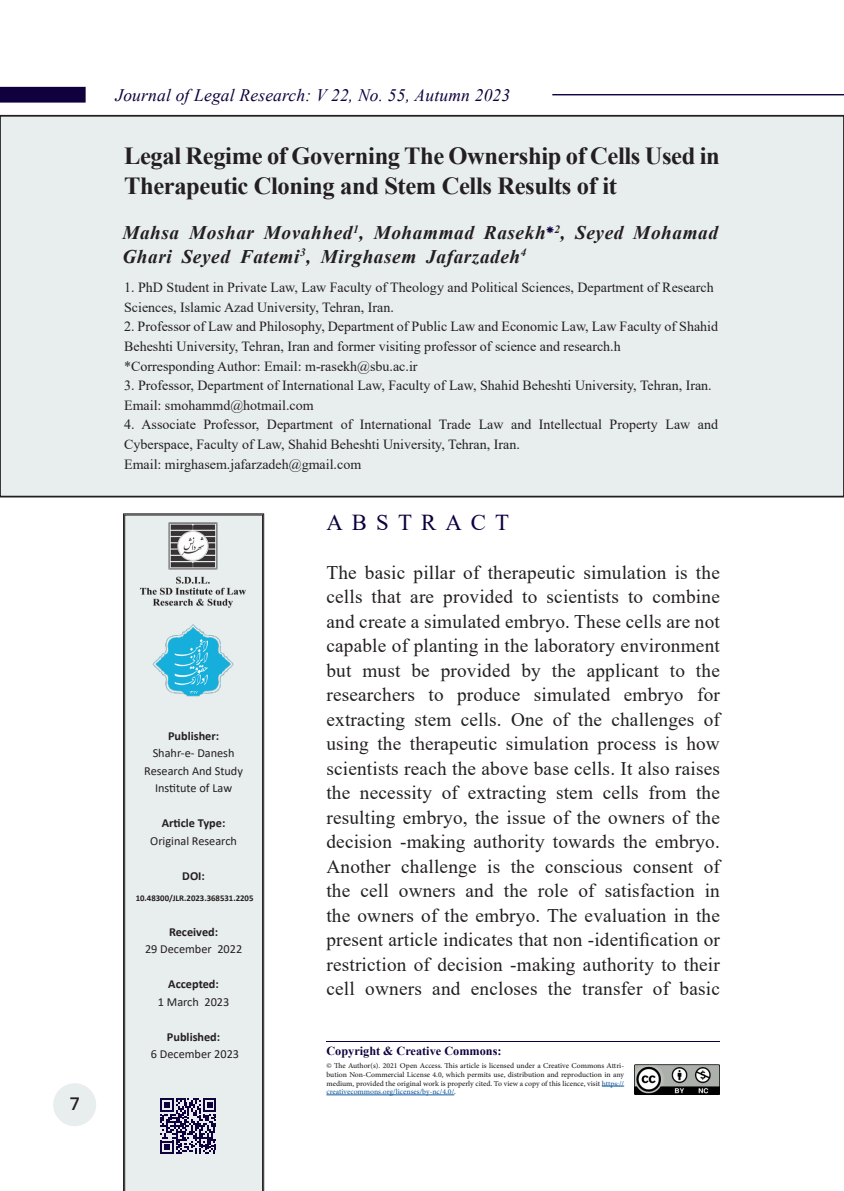
<style>
.page{position:relative;width:844px;height:1191px;background:#fff}
.page>*{position:absolute;margin:0;border:0;box-sizing:border-box;transform-origin:0 0}
.English_Title{font:700 24.5px/29.8px "Times New Roman";letter-spacing:-.015em;color:#231f20}
.Abstract_title{font:22.75px "Times New Roman";letter-spacing:.4em;color:#10003e}
.Abstract_Text{font:19.25px/24.5px "Times New Roman";letter-spacing:.01em;color:#231f20;text-align:justify}
.Authors_Name{font:italic 700 19.25px/23.1px "Times New Roman";letter-spacing:.03em;color:#231f20}
.t1{font:italic 17.5px "Times New Roman";letter-spacing:.01em;color:#10003e}
.t2{font:600 17.5px "Open Sans";color:#231f20}
.Affiliation{font:14px/19.6px "Times New Roman";color:#231f20}
.publish{font:12.25px "Calibri";color:#231f20}
.publishB{font:700 12.25px "Calibri";color:#231f20}
.copyr{font:700 12.25px "Times New Roman";color:#10003e}
.copyright{font:10.5px/8.8px "Adobe Arabic";color:#231f20;text-align:justify}
.publishB-2{font:700 8.75px "Calibri";color:#231f20}
.s1{font-family:"IR Zar";font-style:normal;font-size:21.88px;color:#10003e}
.s2{color:#175d9e}
</style>
<div class="page">
<div style="left:53px;top:1083px;width:43px;height:43px;background:#e8eded;border-radius:50%"></div>
<div style="left:0;top:87px;width:86px;height:16px;background:#10003e"></div>
<hr style="left:552px;top:94px;width:291px;height:1px;background:#10003e">
<div style="left:0;top:116px;width:843px;height:380px;background:#e8eded"></div>
<div style="left:0;top:115px;width:843px;height:382px;border:2px solid #231f20"></div>
<div style="left:124px;top:515px;width:139px;height:676px;background:#e8eded"></div>
<svg style="left:601px;top:1085px;width:23px;height:1px"></svg>
<hr style="left:326px;top:1094px;width:128px;height:1px;background:#175d9e">
<hr style="left:326px;top:1041px;width:393px;height:1px;background:#10003e">
<img style="left:634px;top:1064px;width:85px;height:30px">
<img style="left:137px;top:513px;width:111px;height:106px">
<img style="left:146px;top:622px;width:92px;height:80px">
<svg style="left:160px;top:1098px;width:56px;height:56px;background:#726b8d"></svg>
<p class="t2" style="left:70px;top:1092px;width:11px">7</p>
<p class="t1" style="left:115px;top:83px;width:396px">Journal of Legal Research: V 22, No. 55, Autumn 2023</p>
<p class="English_Title" style="left:124px;top:140px;width:597px">Legal Regime of Governing The Ownership of Cells Used in<br>Therapeutic Cloning and Stem Cells Results of it</p>
<p class="Authors_Name" style="left:122px;top:221px;width:597px">Mahsa Moshar Movahhed<sup>1</sup>, Mohammad Rasekh<span class="s1">*</span><sup>2</sup>, Seyed Mohamad<br>Ghari Seyed Fatemi<sup>3</sup>, Mirghasem Jafarzadeh<sup>4</sup></p>
<p class="Affiliation" style="left:124px;top:277px;width:591px">1. PhD Student in Private Law, Law Faculty of Theology and Political Sciences, Department of Research<br>Sciences, Islamic Azad University, Tehran, Iran.</p>
<p class="Affiliation" style="left:124px;top:316px;width:595px">2. Professor of Law and Philosophy, Department of Public Law and Economic Law, Law Faculty of Shahid<br>Beheshti University, Tehran, Iran and former visiting professor of science and research.h</p>
<p class="Affiliation" style="left:124px;top:355px;width:295px">*Corresponding Author: Email: m-rasekh@sbu.ac.ir</p>
<p class="Affiliation" style="left:124px;top:375px;width:589px">3. Professor, Department of International Law, Faculty of Law, Shahid Beheshti University, Tehran, Iran.</p>
<p class="Affiliation" style="left:124px;top:395px;width:191px">Email: smohammd@hotmail.com</p>
<p class="Affiliation" style="left:124px;top:414px;width:595px">4. Associate Professor, Department of International Trade Law and Intellectual Property Law and<br>Cyberspace, Faculty of Law, Shahid Beheshti University, Tehran, Iran.</p>
<p class="Affiliation" style="left:124px;top:453px;width:238px">Email: mirghasem.jafarzadeh@gmail.com</p>
<p class="publishB" style="left:168px;top:727px;width:53px">Publisher:</p>
<p class="publish" style="left:153px;top:744px;width:83px">Shahr-e- Danesh</p>
<p class="publish" style="left:144px;top:762px;width:100px">Research And Study</p>
<p class="publish" style="left:155px;top:779px;width:79px">Institute of Law</p>
<p class="publishB" style="left:162px;top:814px;width:65px">Article Type:</p>
<p class="publish" style="left:150px;top:832px;width:88px">Original Research</p>
<p class="publishB" style="left:182px;top:867px;width:24px">DOI:</p>
<p class="publishB-2" style="left:136px;top:891px;width:119px">10.48300/JLR.2023.368531.2205</p>
<p class="publishB" style="left:169px;top:923px;width:50px">Received:</p>
<p class="publish" style="left:145px;top:940px;width:99px">29 December 2022</p>
<p class="publishB" style="left:168px;top:975px;width:52px">Accepted:</p>
<p class="publish" style="left:158px;top:993px;width:73px">1 March 2023</p>
<p class="publishB" style="left:167px;top:1028px;width:55px">Published:</p>
<p class="publish" style="left:151px;top:1045px;width:90px">6 December 2023</p>
<p class="Abstract_title" style="left:326px;top:506px;width:184px">ABSTRACT</p>
<p class="Abstract_Text" style="left:326px;top:559px;width:395px">The basic pillar of therapeutic simulation is the cells that are provided to scientists to combine and create a simulated embryo. These cells are not capable of planting in the laboratory environment but must be provided by the applicant to the researchers to produce simulated embryo for extracting stem cells. One of the challenges of using the therapeutic simulation process is how scientists reach the above base cells. It also raises the necessity of extracting stem cells from the resulting embryo, the issue of the owners of the decision -making authority towards the embryo.<br>Another challenge is the conscious consent of the cell owners and the role of satisfaction in the owners of the embryo. The evaluation in the present article indicates that non -identification or restriction of decision -making authority to their cell owners and encloses the transfer of basic</p>
<p class="copyr" style="left:326px;top:1042px;width:176px">Copyright &amp; Creative Commons:</p>
<p class="copyright" style="left:326px;top:1060px;width:299px">© The Author(s). 2021 Open Access. This article is licensed under a Creative Commons Attri&shy;bution Non-Commercial License 4.0, which permits use, distribution and reproduction in any medium, provided the original work is properly cited. To view a copy of this licence, visit <span class="s2">https:// creativecommons.org/licenses/by-nc/4.0/</span>.</p>
</div>
